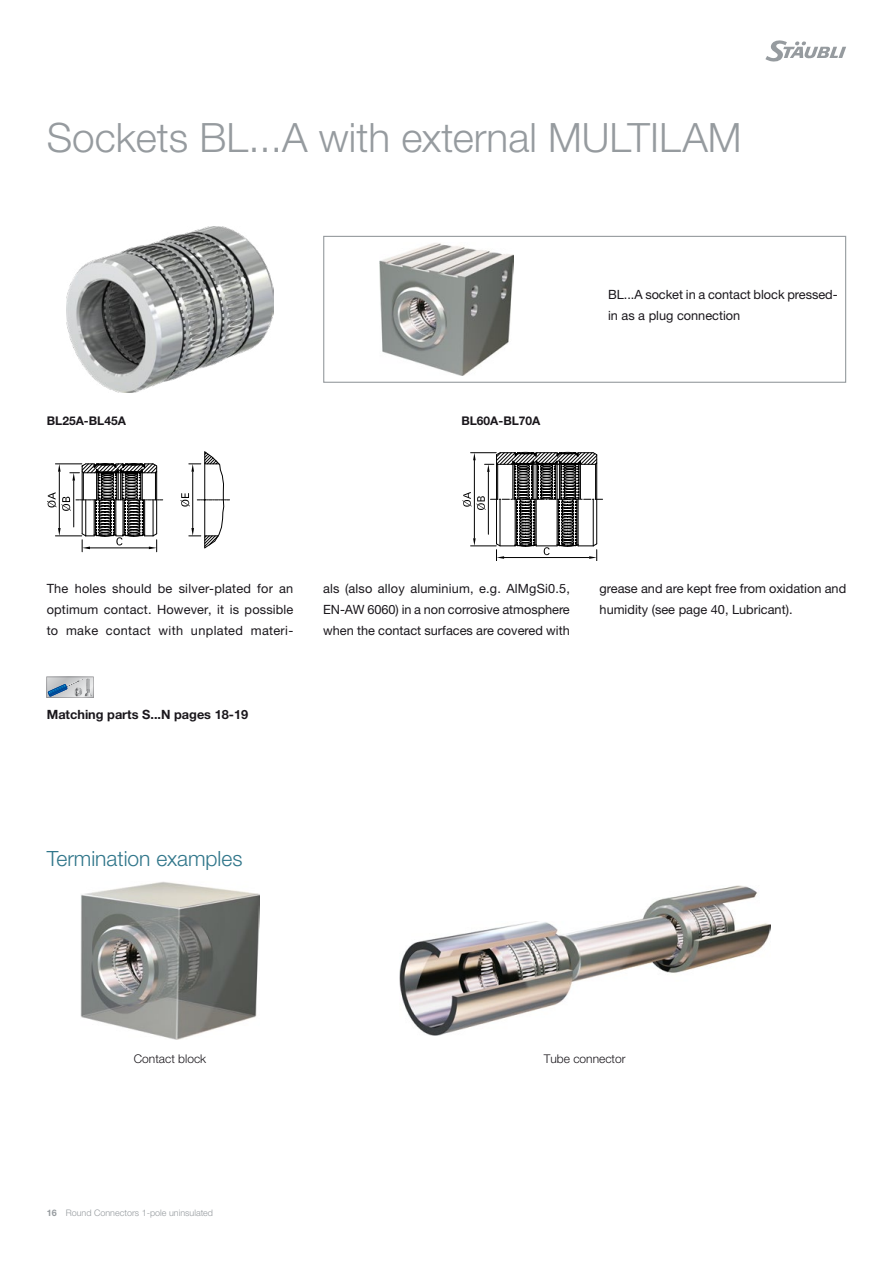
<style>
.page{position:relative;width:893px;height:1263px;background:#fff}
.page>*{position:absolute;margin:0;border:0;box-sizing:border-box;transform-origin:0 0}
.Headline_Inside_EN{font:300 40.5px "Helvetica Neue LTW1 G";color:#969b9f}
.Subheadline_Inside_EN{font:300 21px "Helvetica Neue LTW1 G";color:#30768a}
.RunningText_Inside_EN{font:12.75px/21px "Helvetica Neue LTW1 G";color:#1a171c}
.Productext_technics_Inside_EN{font:700 12.75px "Helvetica Neue LTW1 G";color:#1a171c}
.Caption_Inside_neutral{font:300 12px "Helvetica Neue LTW1 G";color:#1a171c}
.Caption_Inside_neutral-2{font:700 12px "Helvetica Neue LTW1 G";color:#1a171c}
.t1{font:300 9px "Helvetica Neue LTW1 G";color:#969b9f}
.s1{font-weight:700}
</style>
<div class="page">
<svg style="left:765px;top:40px;width:81px;height:22px"></svg>
<img style="left:380px;top:243px;width:133px;height:133px">
<img style="left:399px;top:885px;width:371px;height:150px">
<svg style="left:180px;top:451px;width:50px;height:98px"></svg>
<svg style="left:47px;top:463px;width:116px;height:89px"></svg>
<svg style="left:462px;top:452px;width:141px;height:109px"></svg>
<img style="left:81px;top:882px;width:178px;height:157px">
<div style="left:323px;top:236px;width:523px;height:147px;border:1px solid #969b9f"></div>
<img style="left:67px;top:226px;width:206px;height:166px">
<svg style="left:47px;top:677px;width:46px;height:21px"></svg>
<p class="Headline_Inside_EN" style="left:47px;top:113px;width:696px">Sockets BL...A with external MULTILAM</p>
<p class="Caption_Inside_neutral-2" style="left:47px;top:413px;width:81px">BL25A-BL45A</p>
<p class="Caption_Inside_neutral-2" style="left:461px;top:413px;width:81px">BL60A-BL70A</p>
<p class="RunningText_Inside_EN" style="left:608px;top:284px;width:231px">BL...A socket in a contact block pressed&shy;in as a plug connection</p>
<p class="RunningText_Inside_EN" style="left:47px;top:578px;width:248px;text-align:justify">The holes should be silver-plated for an optimum contact. However, it is possible to make contact with unplated materi-</p>
<p class="Productext_technics_Inside_EN" style="left:47px;top:706px;width:203px">Matching parts S...N pages 18-19</p>
<p class="RunningText_Inside_EN" style="left:323px;top:578px;width:248px;text-align:justify">als (also alloy aluminium, e.g. AlMgSi0.5, EN-AW 6060) in a non corrosive atmosphere when the contact surfaces are covered with</p>
<p class="RunningText_Inside_EN" style="left:600px;top:578px;width:248px">grease and are kept free from oxidation and humidity (see page 40, Lubricant).</p>
<p class="Subheadline_Inside_EN" style="left:47px;top:845px;width:197px">Termination examples</p>
<p class="Caption_Inside_neutral" style="left:134px;top:1052px;width:74px">Contact block</p>
<p class="Caption_Inside_neutral" style="left:544px;top:1052px;width:83px">Tube connector</p>
<p class="t1" style="left:47px;top:1207px;width:168px"><span class="s1">16</span> Round Connectors 1-pole uninsulated</p>
</div>
